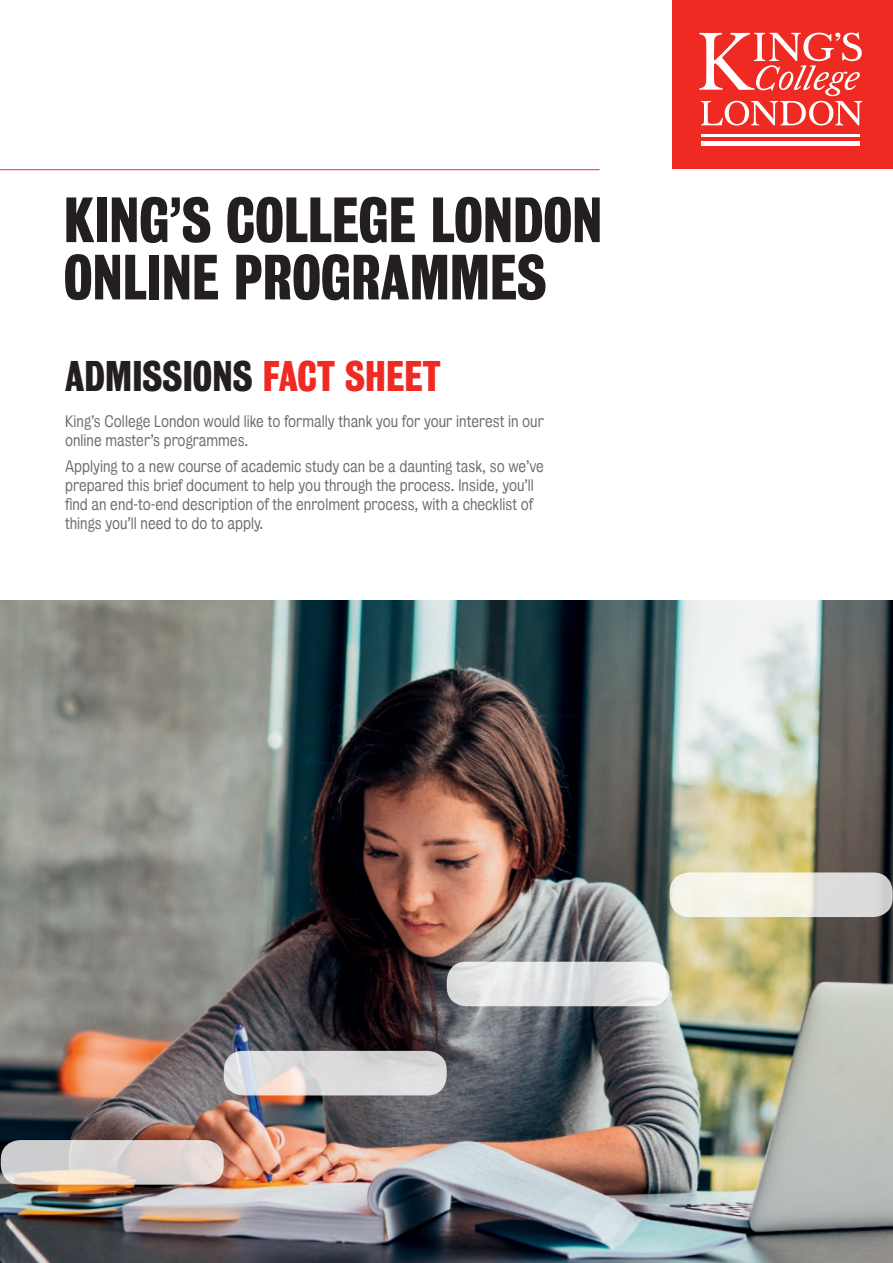
<style>
.page{position:relative;width:893px;height:1263px;background:#fff}
.page>*{position:absolute;margin:0;border:0;box-sizing:border-box;transform-origin:0 0}
.t1{font:58.2px/57.3px "Kings Bureau Grot Three Seven";color:#231f20}
.t2{font:39.15px "Kings Bureau Grot Three Seven";letter-spacing:.005em;color:#231f20}
.t3{font:15.3px/19px "Kings Bureau Grot Five One";color:#6c6d70}
.s1{color:#ee2a23}
</style>
<div class="page">
<img style="left:0;top:600px;width:893px;height:663px">
<hr style="left:0;top:169px;width:600px;height:1px;background:#ee2a23">
<svg style="left:1px;top:1140px;width:223px;height:45px;background:#ddd4d1"></svg>
<svg style="left:224px;top:1051px;width:223px;height:44px;background:#dddbdc"></svg>
<svg style="left:447px;top:962px;width:223px;height:44px;background:#e2e3e4"></svg>
<svg style="left:670px;top:872px;width:223px;height:45px;background:#ebe9e1"></svg>
<div style="left:673px;top:0;width:220px;height:169px;background:#ee2a23"></div>
<hr style="left:701px;top:134px;width:158px;height:2px;background:#fff">
<div style="left:701px;top:141px;width:158px;height:5px;background:#fff"></div>
<svg style="left:699px;top:32px;width:163px;height:94px"></svg>
<h1 class="t1" style="left:64px;top:191px;width:540px">KING’S COLLEGE LONDON<br>ONLINE PROGRAMMES</h1>
<h2 class="t2" style="left:65px;top:354px;width:377px">ADMISSIONS <span class="s1">FACT SHEET</span></h2>
<p class="t3" style="left:65px;top:412px;width:480px">King’s College London would like to formally thank you for your interest in our online master’s programmes.</p>
<p class="t3" style="left:65px;top:456px;width:480px">Applying to a new course of academic study can be a daunting task, so we’ve prepared this brief document to help you through the process. Inside, you’ll find an end-to-end description of the enrolment process, with a checklist of things you’ll need to do to apply.</p>
</div>
